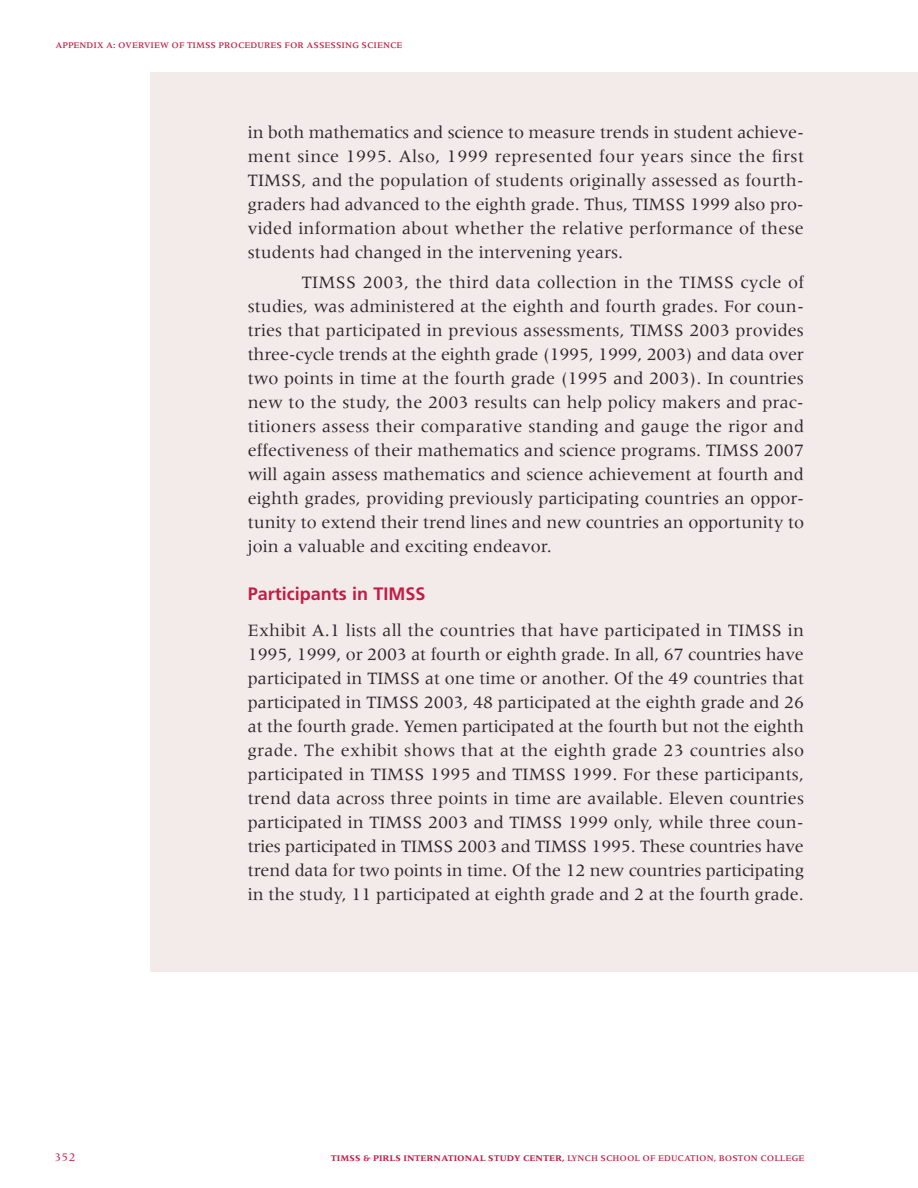
<style>
.page{position:relative;width:918px;height:1188px;background:#fff}
.page>*{position:absolute;margin:0;border:0;box-sizing:border-box;transform-origin:0 0}
.t1{font:18px/24px "Meridien";color:#2d272c;text-align:justify}
.t2{font:700 18px "Frutiger";color:#c21d44}
.t3{font:12px "Meridien";color:#c21d44}
.t4{font:700 9px "Meridien";color:#c21d44}
.t5{font:500 9px "Meridien";color:#c21d44}
.s1{font-weight:500}
</style>
<div class="page">
<div style="left:151px;top:73px;width:766px;height:898px;background:#f3eaea"></div>
<p class="t5" style="left:56px;top:42px;width:349px">APPENDIX A: OVERVIEW OF TIMSS PROCEDURES FOR ASSESSING SCIENCE</p>
<p class="t1" style="left:248px;top:122px;width:558px">in both mathematics and science to measure trends in student achieve&shy;ment since 1995. Also, 1999 represented four years since the first TIMSS, and the population of students originally assessed as fourth&shy;graders had advanced to the eighth grade. Thus, TIMSS 1999 also pro&shy;vided information about whether the relative performance of these students had changed in the intervening years.</p>
<p class="t1" style="left:248px;top:272px;width:558px;text-indent:54px">TIMSS 2003, the third data collection in the TIMSS cycle of studies, was administered at the eighth and fourth grades. For coun&shy;tries that participated in previous assessments, TIMSS 2003 provides three-cycle trends at the eighth grade (1995, 1999, 2003) and data over two points in time at the fourth grade (1995 and 2003). In countries new to the study, the 2003 results can help policy makers and prac&shy;titioners assess their comparative standing and gauge the rigor and effectiveness of their mathematics and science programs. TIMSS 2007 will again assess mathematics and science achievement at fourth and eighth grades, providing previously participating countries an oppor&shy;tunity to extend their trend lines and new countries an opportunity to join a valuable and exciting endeavor.</p>
<p class="t2" style="left:248px;top:586px;width:179px">Participants in TIMSS</p>
<p class="t1" style="left:248px;top:620px;width:558px">Exhibit A.1 lists all the countries that have participated in TIMSS in 1995, 1999, or 2003 at fourth or eighth grade. In all, 67 countries have participated in TIMSS at one time or another. Of the 49 countries that participated in TIMSS 2003, 48 participated at the eighth grade and 26 at the fourth grade. Yemen participated at the fourth but not the eighth grade. The exhibit shows that at the eighth grade 23 countries also participated in TIMSS 1995 and TIMSS 1999. For these participants, trend data across three points in time are available. Eleven countries participated in TIMSS 2003 and TIMSS 1999 only, while three coun&shy;tries participated in TIMSS 2003 and TIMSS 1995. These countries have trend data for two points in time. Of the 12 new countries participating in the study, 11 participated at eighth grade and 2 at the fourth grade.</p>
<p class="t3" style="left:54px;top:1153px;width:23px">352</p>
<p class="t4" style="left:331px;top:1155px;width:475px">TIMSS &amp; PIRLS INTERNATIONAL STUDY CENTER, <span class="s1">LYNCH SCHOOL OF EDUCATION, BOSTON COLLEGE</span></p>
</div>
